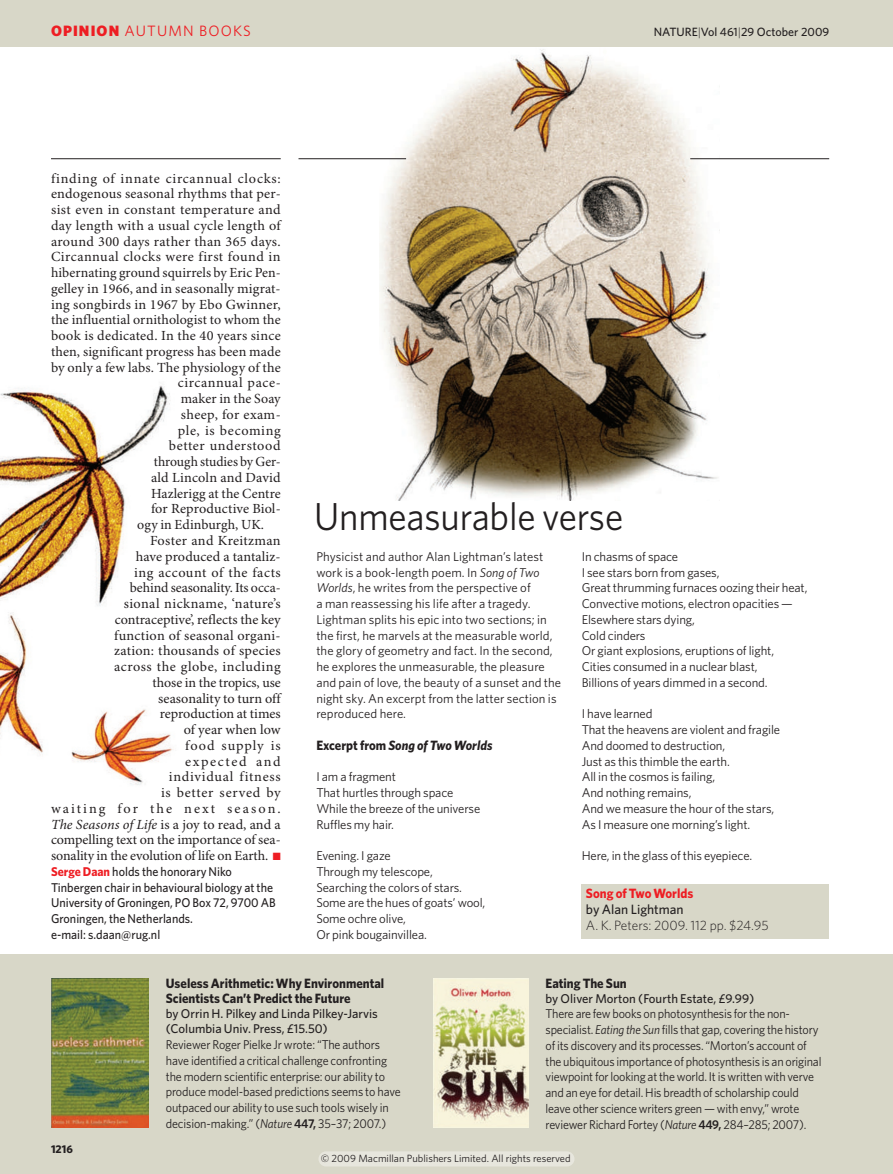
<style>
.page{position:relative;width:893px;height:1174px;background:#fff}
.page>*{position:absolute;margin:0;border:0;box-sizing:border-box;transform-origin:0 0}
.t1{font:39px "Whitney";letter-spacing:-.005em;color:#231f20;scale:.95 1}
.t2{font:15px "Whitney";letter-spacing:.075em;color:#ee1d23}
.t3{font:13.95px "Minion Pro";letter-spacing:.01em;color:#231f20}
.t4{font:13.95px "Minion Pro";letter-spacing:.035em;color:#231f20}
.t5{font:13.95px "Minion Pro";letter-spacing:.05em;color:#231f20}
.t6{font:13.95px "Minion Pro";letter-spacing:.03em;color:#231f20}
.t7{font:13.95px "Minion Pro";letter-spacing:.04em;color:#231f20}
.t8{font:13.95px "Minion Pro";letter-spacing:.145em;color:#231f20}
.t9{font:13.95px "Minion Pro";letter-spacing:.06em;color:#231f20}
.t10{font:13.95px "Minion Pro";letter-spacing:.11em;color:#231f20}
.t11{font:700 13.5px/15.8px "Whitney";color:#231f20;scale:.95 1}
.t12{font:300 13.5px "Whitney";color:#231f20}
.t13{font:italic 700 13.5px "Whitney";color:#231f20;scale:.95 1}
.t14{font:700 13.5px "Whitney";color:#ee1d23;scale:.95 1}
.t15{font:500 13.5px "Whitney";color:#231f20}
.t16{font:12.75px/15.8px "Whitney";letter-spacing:-.01em;color:#231f20}
.t17{font:12.75px/15.8px "Whitney";letter-spacing:-.01em;color:#231f20;scale:.95 1}
.t18{font:500 12.75px/15.8px "Whitney";color:#231f20;scale:.95 1}
.t19{font:500 12.75px/15px "Whitney";color:#231f20}
.t20{font:500 12px "Whitney";color:#231f20}
.t21{font:700 11.25px "Whitney";color:#231f20}
.t22{font:10.5px "Whitney";color:#231f20}
.s1{font-weight:900}
.s2{font-weight:300}
.s3{font-style:italic}
.s4{color:#ee1d23}
.s5{font-weight:700;color:#ee1d23}
.s6{font-style:normal}
.s7{font-weight:600}
</style>
<div class="page">
<div style="left:0;top:954px;width:893px;height:220px;background:#d8d7c8"></div>
<img style="left:51px;top:978px;width:98px;height:150px">
<img style="left:433px;top:978px;width:96px;height:150px">
<img style="left:379px;top:49px;width:340px;height:452px">
<img style="left:0;top:385px;width:174px;height:400px">
<div style="left:582px;top:884px;width:247px;height:55px;background:#d8d7c8"></div>
<div style="left:0;top:0;width:893px;height:47px;background:#d8d7c8"></div>
<hr style="left:51px;top:158px;width:230px;height:1px;background:#231f20">
<hr style="left:298px;top:158px;width:108px;height:1px;background:#231f20">
<hr style="left:690px;top:158px;width:139px;height:1px;background:#231f20">
<div style="left:319px;top:1151px;width:255px;height:15px;background:#e7e6dd"></div>
<p class="t2" style="left:51px;top:25px;width:201px"><span class="s1">OPINION</span> AUTUMN BOOKS</p>
<p class="t20" style="left:654px;top:28px;width:177px">NATURE<span class="s2">|</span>Vol 461<span class="s2">|</span>29 October 2009</p>
<p class="t5" style="left:51px;top:173px;width:231px">finding of innate circannual clocks:</p>
<p class="t3" style="left:51px;top:188px;width:231px">endogenous seasonal rhythms that per-</p>
<p class="t6" style="left:51px;top:204px;width:231px">sist even in constant temperature and</p>
<p class="t3" style="left:51px;top:220px;width:231px">day length with a usual cycle length of</p>
<p class="t3" style="left:51px;top:236px;width:231px">around 300 days rather than 365 days.</p>
<p class="t4" style="left:51px;top:251px;width:231px">Circannual clocks were first found in</p>
<p class="t3" style="left:51px;top:267px;width:231px">hibernating ground squirrels by Eric Pen-</p>
<p class="t3" style="left:51px;top:283px;width:231px">gelley in 1966, and in seasonally migrat-</p>
<p class="t3" style="left:51px;top:299px;width:231px">ing songbirds in 1967 by Ebo Gwinner,</p>
<p class="t3" style="left:51px;top:314px;width:231px">the influential ornithologist to whom the</p>
<p class="t3" style="left:51px;top:330px;width:231px">book is dedicated. In the 40 years since</p>
<p class="t3" style="left:51px;top:346px;width:231px">then, significant progress has been made</p>
<p class="t3" style="left:51px;top:362px;width:231px">by only a few labs. The physiology of the</p>
<p class="t4" style="left:178px;top:377px;width:104px">circ annual pace-</p>
<p class="t3" style="left:181px;top:393px;width:101px">maker in the Soay</p>
<p class="t3" style="left:181px;top:409px;width:101px">sheep, for exam-</p>
<p class="t7" style="left:178px;top:425px;width:104px">ple, is becoming</p>
<p class="t7" style="left:169px;top:440px;width:113px">better understood</p>
<p class="t3" style="left:154px;top:456px;width:128px">through studies by Ger-</p>
<p class="t3" style="left:151px;top:472px;width:131px">ald Lincoln and David</p>
<p class="t3" style="left:151px;top:488px;width:131px">Hazlerigg at the Centre</p>
<p class="t3" style="left:151px;top:503px;width:131px">for Reproductive Biol-</p>
<p class="t3" style="left:137px;top:519px;width:128px">ogy in Edinburgh, UK.</p>
<p class="t3" style="left:150px;top:535px;width:132px">Foster and Kreitzman</p>
<p class="t3" style="left:136px;top:551px;width:146px">have produced a tantaliz-</p>
<p class="t4" style="left:134px;top:566px;width:148px">ing account of the facts</p>
<p class="t3" style="left:130px;top:582px;width:152px">behind seasonality. Its occa-</p>
<p class="t6" style="left:124px;top:598px;width:158px">sional nickname, ‘nature’s</p>
<p class="t3" style="left:115px;top:614px;width:167px">contraceptive’, reflects the key</p>
<p class="t3" style="left:114px;top:629px;width:168px">function of seasonal organi-</p>
<p class="t3" style="left:114px;top:645px;width:168px">zation: thousands of species</p>
<p class="t4" style="left:114px;top:661px;width:168px">across the globe, including</p>
<p class="t3" style="left:152px;top:677px;width:130px">those in the tropics, use</p>
<p class="t3" style="left:158px;top:692px;width:124px">seasonality to turn off</p>
<p class="t3" style="left:160px;top:708px;width:122px">reproduction at times</p>
<p class="t3" style="left:184px;top:724px;width:98px">of year when low</p>
<p class="t9" style="left:185px;top:740px;width:97px">food supply is</p>
<p class="t10" style="left:185px;top:755px;width:97px">expected and</p>
<p class="t5" style="left:169px;top:771px;width:113px">individual fitness</p>
<p class="t5" style="left:161px;top:787px;width:121px">is better served by</p>
<p class="t8" style="left:51px;top:803px;width:231px">waiting for the next season.</p>
<p class="t3" style="left:51px;top:818px;width:231px"><span class="s3">The Seasons of Life</span> is a joy to read, and a</p>
<p class="t3" style="left:51px;top:834px;width:231px">compelling text on the importance of sea-</p>
<p class="t3" style="left:51px;top:850px;width:231px">sonality in the evolution of life on Earth. <span class="s4">■</span></p>
<p class="t18" style="left:51px;top:864px;width:238px"><span class="s5">Serge Daan</span> holds the honorary Niko Tinbergen chair in behavioural biology at the University of Groningen, PO Box 72, 9700 AB Groningen, the Netherlands.<br>e-mail: s.daan@rug.nl</p>
<h1 class="t1" style="left:314px;top:502px;width:327px">Unmeasurable verse</h1>
<p class="t16" style="left:316px;top:549px;width:246px">Physicist and author Alan Lightman’s latest work is a book-length poem. In <span class="s3">Song of Two Worlds</span>, he writes from the perspective of<br>a man reassessing his life after a tragedy.<br>Lightman splits his epic into two sections; in the first, he marvels at the measurable world, the glory of geometry and fact. In the second, he explores the unmeasurable, the pleasure and pain of love, the beauty of a sunset and the night sky. An excerpt from the latter section is reproduced here.</p>
<p class="t13" style="left:316px;top:739px;width:187px"><span class="s6">Excerpt from</span> Song of Two Worlds</p>
<p class="t16" style="left:316px;top:770px;width:165px">I am a fragment<br>That hurtles through space<br>While the breeze of the universe<br>Ruffles my hair.</p>
<p class="t16" style="left:316px;top:848px;width:171px">Evening. I gaze<br>Through my telescope,<br>Searching the colors of stars.<br>Some are the hues of goats’ wool,<br>Some ochre olive,<br>Or pink bougainvillea.</p>
<p class="t16" style="left:582px;top:549px;width:227px">In chasms of space<br>I see stars born from gases,<br>Great thrumming furnaces oozing their heat,<br>Convective motions, electron opacities —<br>Elsewhere stars dying,<br>Cold cinders<br>Or giant explosions, eruptions of light,<br>Cities consumed in a nuclear blast,<br>Billions of years dimmed in a second.</p>
<p class="t16" style="left:582px;top:707px;width:200px">I have learned<br>That the heavens are violent and fragile<br>And doomed to destruction,<br>Just as this thimble the earth.<br>All in the cosmos is failing,<br>And nothing remains,<br>And we measure the hour of the stars,<br>As I measure one morning’s light.</p>
<p class="t16" style="left:582px;top:848px;width:172px">Here, in the glass of this eyepiece.</p>
<p class="t14" style="left:586px;top:888px;width:115px">Song of Two Worlds</p>
<p class="t15" style="left:586px;top:904px;width:99px">by Alan Lightman</p>
<p class="t12" style="left:586px;top:920px;width:184px">A. K. Peters : 2009. 112 pp. $24.95</p>
<p class="t21" style="left:51px;top:1144px;width:23px">1216</p>
<p class="t11" style="left:166px;top:975px;width:231px">Useless Arithmetic: Why Environmental<br>Scientists Can’t Predict the Future</p>
<p class="t19" style="left:166px;top:1007px;width:213px">by Orrin H. Pilkey and Linda Pilkey-Jarvis (Columbia Univ. Press, £15.50)</p>
<p class="t17" style="left:166px;top:1037px;width:249px">Reviewer Roger Pielke Jr wrote: “The authors have identified a critical challenge confronting the modern scientific enterprise: our ability to produce model-based predictions seems to have outpaced our ability to use such tools wisely in decision-making.” (<span class="s3">Nature</span> <span class="s7">447,</span> 35–37; 2007.)</p>
<p class="t11" style="left:546px;top:975px;width:87px">Eating The Sun</p>
<p class="t19" style="left:546px;top:991px;width:210px">by Oliver Morton (Fourth Estate, £9.99)</p>
<p class="t17" style="left:546px;top:1007px;width:292px">There are few books on photosynthesis for the non&shy;specialist. <span class="s3">Eating the Sun</span> fills that gap, covering the history of its discovery and its processes. “Morton’s account of the ubiquitous importance of photosynthesis is an original viewpoint for looking at the world. It is written with verve and an eye for detail. His breadth of scholarship could leave other science writers green — with envy,” wrote reviewer Richard Fortey (<span class="s3">Nature</span> <span class="s7">449,</span> 284–285; 2007).</p>
<p class="t22" style="left:321px;top:1152px;width:251px">© 2009 Macmillan Publishers Limited. All rights reserved</p>
</div>
